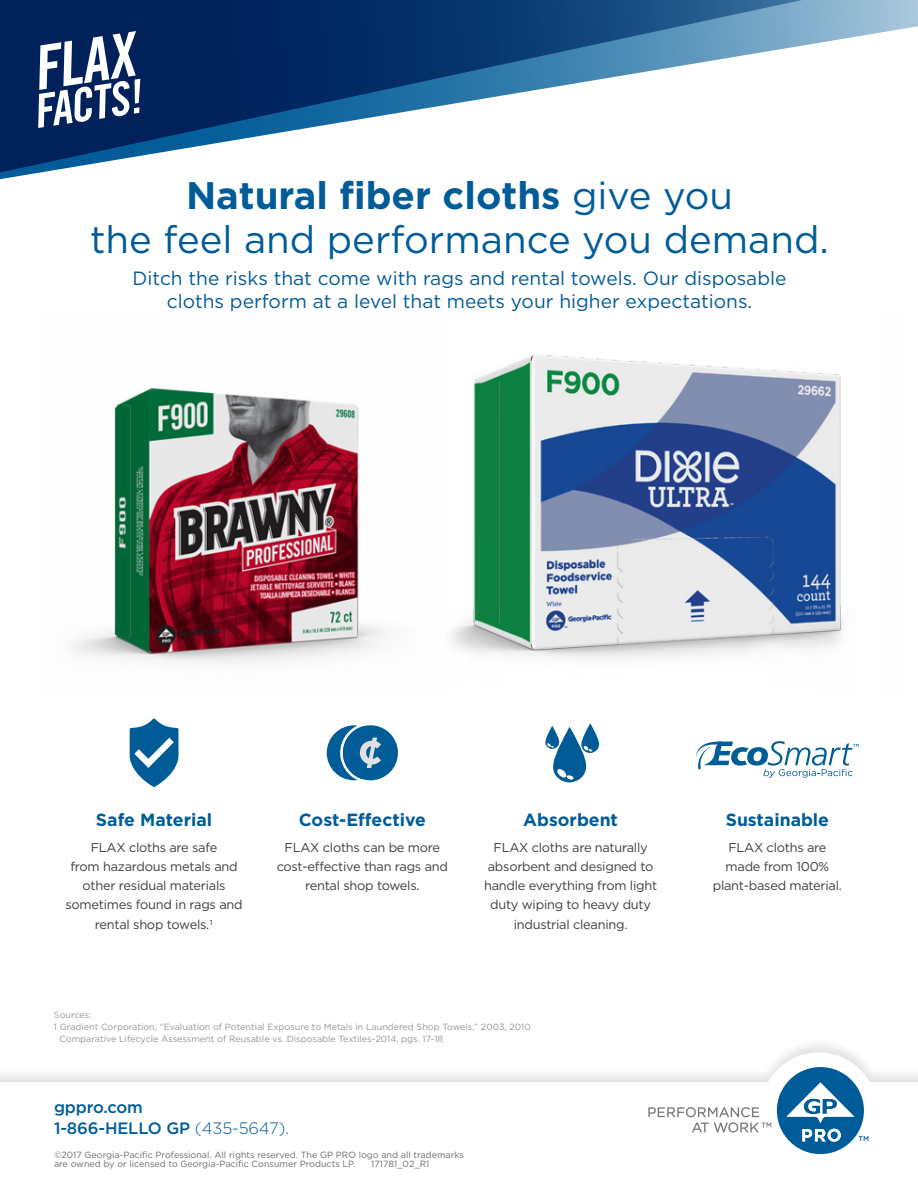
<style>
.page{position:relative;width:918px;height:1188px;background:#fff}
.page>*{position:absolute;margin:0;border:0;box-sizing:border-box;transform-origin:0 0}
.t1{font:italic 60.75px "Trade Gothic Bold Cond Twenty";color:#fff}
.t2{font:italic 46.5px "Trade Gothic Bold Cond Twenty";color:#fff}
.H2_Blue{font:38.4px/43.2px "Gotham";color:#005c98;text-align:center}
.H2_Blue-2{font:19.2px/23px "Gotham";color:#005c98;text-align:center}
.H3_Blue{font:700 17.55px "Gotham";color:#005c98}
.t3{font:500 16.5px/21px "Gotham";letter-spacing:-.01em;color:#005c98}
.Copy{font:12.75px/19.2px "Gotham";letter-spacing:-.02em;color:#3e3e3f;text-align:center}
.t4{font:9px "Gotham";color:#939598}
.t5{font:9px/9.8px "Gotham";color:#696b73}
.s1{font-weight:700}
.s2{font-weight:300}
</style>
<div class="page">
<img style="left:72px;top:354px;width:771px;height:309px">
<svg style="left:0;top:0;width:918px;height:175px"></svg>
<svg style="left:130px;top:718px;width:49px;height:69px"></svg>
<div style="left:343px;top:725px;width:55px;height:55px;background:#005c96;border-radius:50%"></div>
<svg style="left:327px;top:725px;width:54px;height:55px"></svg>
<svg style="left:545px;top:723px;width:54px;height:60px"></svg>
<svg style="left:696px;top:741px;width:163px;height:37px"></svg>
<div style="left:0;top:1038px;width:918px;height:150px;background:#231f20;opacity:.12"></div>
<div style="left:760px;top:1052px;width:117px;height:117px;background:#fff;border-radius:50%"></div>
<div style="left:0;top:1082px;width:918px;height:106px;background:#fff"></div>
<svg style="left:648px;top:1107px;width:123px;height:26px"></svg>
<svg style="left:777px;top:1067px;width:91px;height:87px"></svg>
<p class="t1" style="left:27px;top:33px;width:104px;rotate:-9deg">FLAX</p>
<p class="t2" style="left:28px;top:85px;width:110px;rotate:-9deg">FACTS!</p>
<p class="H2_Blue" style="left:90px;top:173px;width:740px"><span class="s1">Natural fiber cloths</span> give you<br>the feel and performance you demand.</p>
<p class="H2_Blue-2" style="left:133px;top:266px;width:656px">Ditch the risks that come with rags and rental towels. Our disposable cloths perform at a level that meets your higher expectations.</p>
<p class="H3_Blue" style="left:96px;top:808px;width:118px">Safe Material</p>
<p class="Copy" style="left:66px;top:837px;width:179px">FLAX cloths are safe<br>from hazardous metals and other residual materials sometimes found in rags and rental shop towels.1</p>
<p class="H3_Blue" style="left:299px;top:808px;width:129px">Cost-Effective</p>
<p class="Copy" style="left:277px;top:837px;width:173px">FLAX cloths can be more cost-effective than rags and rental shop towels.</p>
<p class="H3_Blue" style="left:523px;top:808px;width:96px">Absorbent</p>
<p class="Copy" style="left:484px;top:837px;width:175px">FLAX cloths are naturally absorbent and designed to handle everything from light duty wiping to heavy duty industrial cleaning.</p>
<p class="t4" style="left:54px;top:1009px;width:39px">Sources:</p>
<p class="t4" style="left:54px;top:1021px;width:479px">1 Gradient Corporation, “Evaluation of Potential Exposure to Metals in Laundered Shop Towels,” 2003, 2010</p>
<p class="t4" style="left:59px;top:1033px;width:385px">Comparative Lifecycle Assessment of Reusable vs. Disposable Textiles-2014, pgs. 17-18</p>
<p class="t3" style="left:54px;top:1097px;width:237px">gppro.com<br>1-866-HELLO GP <span class="s2">(435-5647).</span></p>
<p class="t5" style="left:54px;top:1149px;width:412px">©2017 Georgia-Pacific Professional. All rights reserved. The GP PRO logo and all trademarks are owned by or licensed to Georgia-Pacific Consumer Products LP.</p>
<p class="t5" style="left:371px;top:1159px;width:60px">171781_02_R1</p>
<p class="H3_Blue" style="left:726px;top:808px;width:105px">Sustainable</p>
<p class="Copy" style="left:713px;top:837px;width:131px">FLAX cloths are made from 100% plant-based material.</p>
</div>
